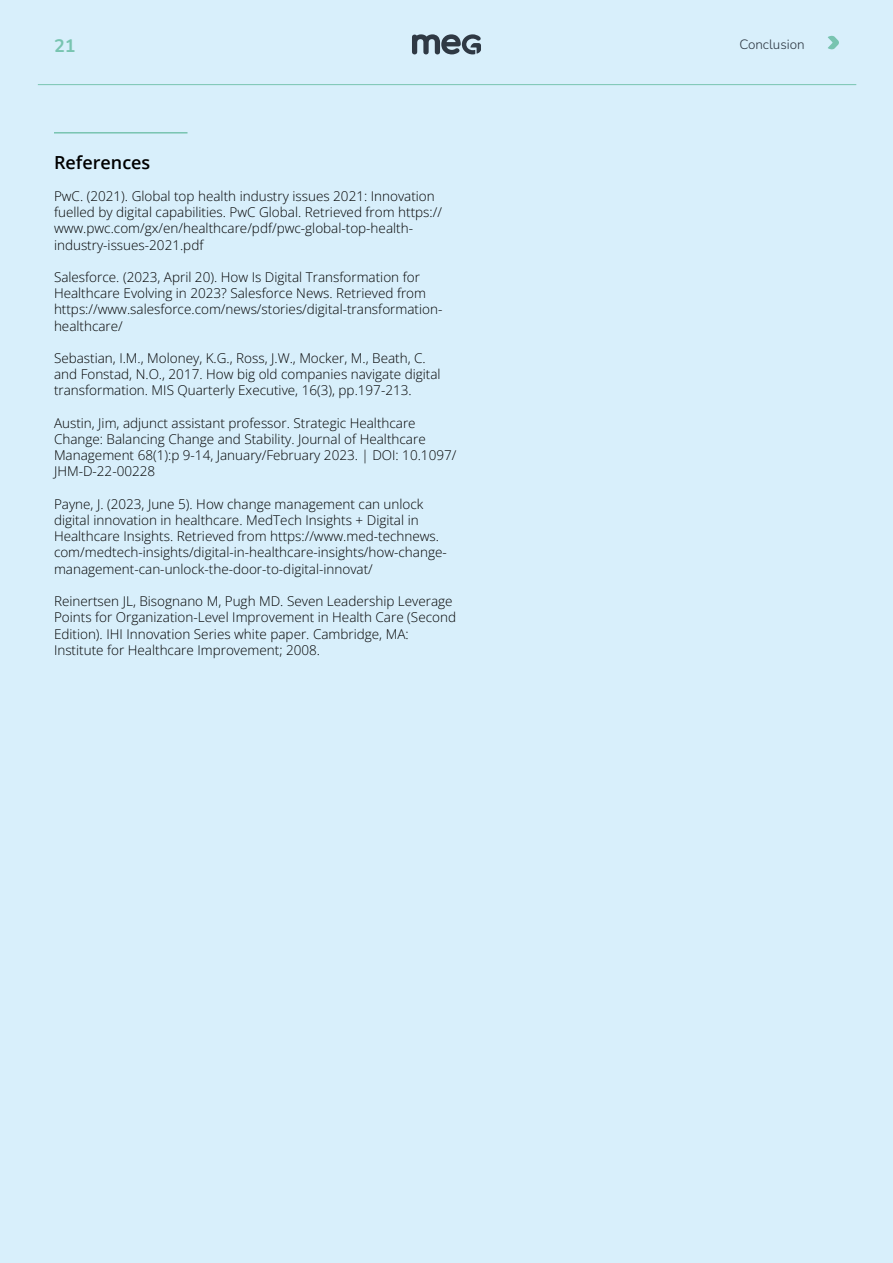
<style>
.page{position:relative;width:893px;height:1263px;background:#d8effb}
.page>*{position:absolute;margin:0;border:0;box-sizing:border-box;transform-origin:0 0}
.t1{font:600 18px "Open Sans";color:#000}
.t2{font:700 18px "Nunito";color:#78c4b0}
.t3{font:13.5px/16.2px "Open Sans";color:#000}
.t4{font:300 13.5px "Nunito";color:#2e3944}
</style>
<div class="page">
<svg style="left:412px;top:34px;width:69px;height:20px"></svg>
<hr style="left:38px;top:84px;width:818px;height:1px;background:#78c4b0">
<svg style="left:828px;top:35px;width:11px;height:15px"></svg>
<hr style="left:54px;top:132px;width:134px;height:2px;background:#78c4b0">
<h1 class="t2" style="left:54px;top:34px;width:23px">21</h1>
<p class="t4" style="left:739px;top:35px;width:67px">Conclusion</p>
<h1 class="t1" style="left:54px;top:150px;width:98px">References</h1>
<p class="t3" style="left:54px;top:188px;width:389px">PwC. (2021). Global top health industry issues 2021: Innovation fuelled by digital capabilities. PwC Global. Retrieved from https:// www.pwc.com/gx/en/healthcare/pdf/pwc-global-top-health&shy;industry-issues-2021.pdf</p>
<p class="t3" style="left:54px;top:269px;width:390px">Salesforce. (2023, April 20). How Is Digital Transformation for Healthcare Evolving in 2023? Salesforce News. Retrieved from https://www.salesforce.com/news/stories/digital-transformation&shy;healthcare/</p>
<p class="t3" style="left:54px;top:350px;width:388px">Sebastian, I.M., Moloney, K.G., Ross, J.W., Mocker, M., Beath, C. and Fonstad, N.O., 2017. How big old companies navigate digital transformation. MIS Quarterly Executive, 16(3), pp.197-213.</p>
<p class="t3" style="left:54px;top:414px;width:404px">Austin, Jim, adjunct assistant professor. Strategic Healthcare Change: Balancing Change and Stability. Journal of Healthcare Management 68(1):p 9-14, January/February 2023. | DOI: 10.1097/ JHM-D-22-00228</p>
<p class="t3" style="left:54px;top:495px;width:394px">Payne, J. (2023, June 5). How change management can unlock digital innovation in healthcare. MedTech Insights + Digital in Healthcare Insights. Retrieved from https://www.med-technews. com/medtech-insights/digital-in-healthcare-insights/how-change&shy;management-can-unlock-the-door-to-digital-innovat/</p>
<p class="t3" style="left:54px;top:593px;width:404px">Reinertsen JL, Bisognano M, Pugh MD. Seven Leadership Leverage Points for Organization-Level Improvement in Health Care (Second Edition). IHI Innovation Series white paper. Cambridge, MA:<br>Institute for Healthcare Improvement; 2008.</p>
</div>
